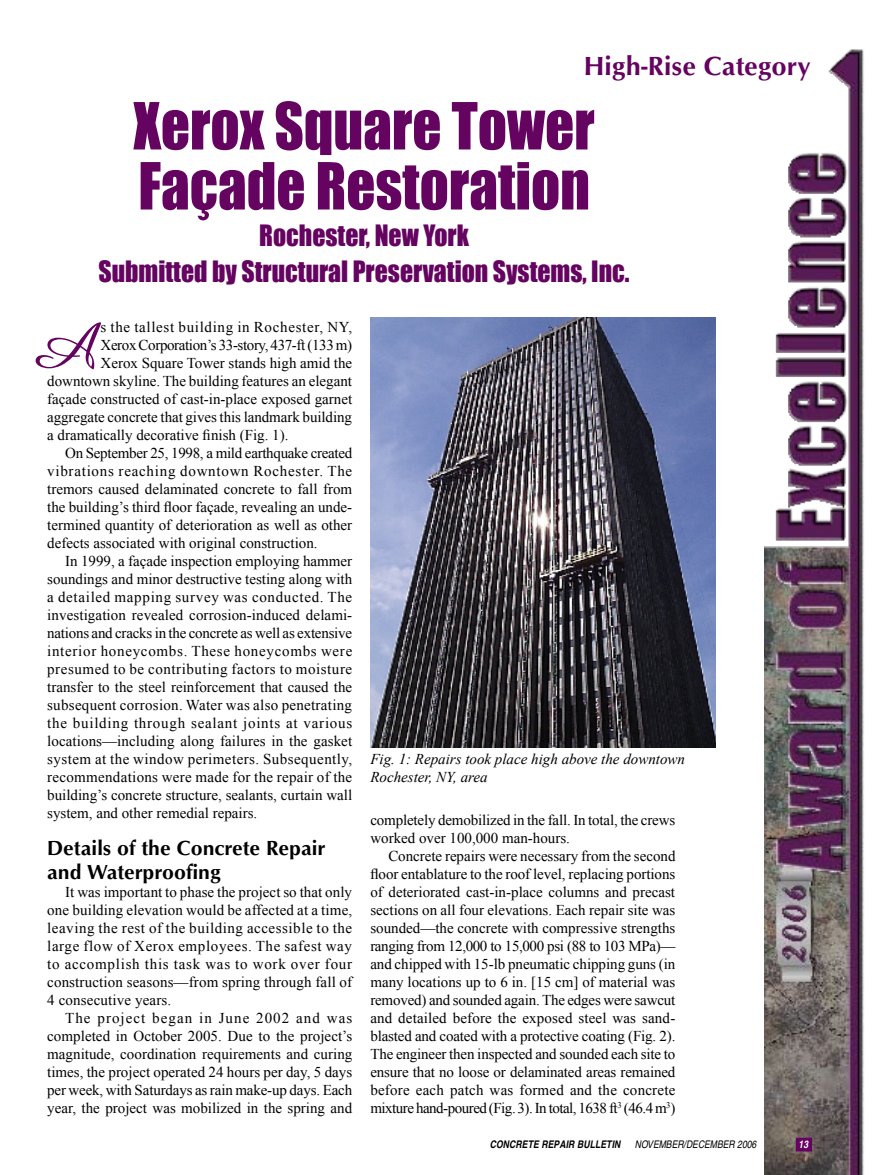
<style>
.page{position:relative;width:878px;height:1175px;background:#fff}
.page>*{position:absolute;margin:0;border:0;box-sizing:border-box;transform-origin:0 0}
.t1{font:66px "Amazone BT";color:#650360}
.t2{font:60px/60px "Impact";color:#650360;scale:.95 1}
.t3{font:27px/36px "Impact";color:#650360;text-align:center;scale:.95 1}
.t4{font:27px "Optimum Bold DTC";color:#650360}
.t5{font:21px/24px "Optimum Bold DTC";color:#000}
.t6{font:15px/18px "Times New Roman";color:#000;text-align:justify}
.t7{font:15px "Times New Roman";letter-spacing:.05em;color:#000}
.t8{font:15px "Times New Roman";letter-spacing:.02em;color:#000}
.t9{font:15px "Times New Roman";letter-spacing:.045em;color:#000}
.t10{font:italic 15px/18px "Times New Roman";color:#000}
.t11{font:15px "Times New Roman";letter-spacing:-.02em;color:#000}
.t12{font:15px "Times New Roman";letter-spacing:.035em;color:#000}
.t13{font:15px "Times New Roman";letter-spacing:.03em;color:#000}
.t14{font:15px "Times New Roman";letter-spacing:-.025em;color:#000}
.t15{font:italic 700 condensed 10.5px "Helvetica";letter-spacing:.01em;color:#000}
.t16{font:italic condensed 10.5px "Helvetica";color:#000}
.t17{font:italic 700 condensed 10.5px "Helvetica";color:#fff}
</style>
<div class="page">
<img style="left:764px;top:49px;width:100px;height:1125px">
<img style="left:370px;top:317px;width:346px;height:431px">
<div style="left:796px;top:1138px;width:15px;height:12px;background:#650360"></div>
<div style="left:795px;top:1137px;width:16px;height:14px;border:1px solid #650360"></div>
<h3 class="t4" style="left:584px;top:50px;width:228px">High-Rise Category</h3>
<h2 class="t2" style="left:133px;top:94px;width:487px">Xerox Square Tower<br>Façade Restoration</h2>
<h3 class="t3" style="left:99px;top:216px;width:560px">Rochester, New York<br>Submitted by Structural Preservation Systems, Inc.</h3>
<p class="t9" style="left:100px;top:317px;width:253px">s the tallest building in Rochester, NY,</p>
<p class="t14" style="left:100px;top:335px;width:253px">Xerox Corporation’s 33-story, 437-ft (133 m)</p>
<p class="t6" style="left:100px;top:354px;width:253px">Xerox Square Tower stands high amid the</p>
<p class="t6" style="left:47px;top:372px;width:306px">downtown skyline. The building features an elegant</p>
<p class="t6" style="left:47px;top:390px;width:306px">façade constructed of cast-in-place exposed garnet</p>
<p class="t6" style="left:47px;top:408px;width:306px">aggregate concrete that gives this landmark building</p>
<p class="t6" style="left:47px;top:426px;width:243px">a dramatically decorative finish (Fig. 1).</p>
<p class="t11" style="left:65px;top:443px;width:288px">On September 25, 1998, a mild earthquake created</p>
<p class="t7" style="left:47px;top:461px;width:306px">vibrations reaching downtown Rochester. The</p>
<p class="t6" style="left:47px;top:480px;width:306px">tremors caused delaminated concrete to fall from</p>
<p class="t6" style="left:47px;top:498px;width:306px">the building’s third floor façade, revealing an unde-</p>
<p class="t6" style="left:47px;top:516px;width:306px">termined quantity of deterioration as well as other</p>
<p class="t6" style="left:47px;top:534px;width:272px">defects associated with original construction.</p>
<p class="t6" style="left:65px;top:552px;width:288px">In 1999, a façade inspection employing hammer</p>
<p class="t6" style="left:47px;top:570px;width:306px">soundings and minor destructive testing along with</p>
<p class="t9" style="left:47px;top:587px;width:306px">a detailed mapping survey was conducted. The</p>
<p class="t6" style="left:47px;top:606px;width:305px">investigation revealed corrosion-induced delami-</p>
<p class="t6" style="left:47px;top:624px;width:306px">nations and cracks in the concrete as well as extensive</p>
<p class="t7" style="left:47px;top:641px;width:306px">interior honeycombs. These honeycombs were</p>
<p class="t12" style="left:47px;top:659px;width:306px">presumed to be contributing factors to moisture</p>
<p class="t6" style="left:47px;top:678px;width:306px">transfer to the steel reinforcement that caused the</p>
<p class="t8" style="left:47px;top:695px;width:306px">subsequent corrosion. Water was also penetrating</p>
<p class="t7" style="left:47px;top:713px;width:306px">the building through sealant joints at various</p>
<p class="t6" style="left:47px;top:732px;width:306px">locations—including along failures in the gasket</p>
<p class="t13" style="left:47px;top:749px;width:306px">system at the window perimeters. Subsequently,</p>
<p class="t8" style="left:47px;top:767px;width:306px">recommendations were made for the repair of the</p>
<p class="t6" style="left:47px;top:786px;width:306px">building’s concrete structure, sealants, curtain wall</p>
<p class="t6" style="left:47px;top:804px;width:211px">system, and other remedial repairs.</p>
<h3 class="t5" style="left:47px;top:835px;width:279px">Details of the Concrete Repair and Waterproofing</h3>
<p class="t6" style="left:47px;top:882px;width:306px;text-indent:18px">It was important to phase the project so that only one building elevation would be affected at a time, leaving the rest of the building accessible to the large flow of Xerox employees. The safest way to accomplish this task was to work over four construction seasons—from spring through fall of 4 consecutive years.</p>
<p class="t6" style="left:47px;top:1008px;width:307px;text-indent:18px">The project began in June 2002 and was completed in October 2005. Due to the project’s magnitude, coordination requirements and curing times, the project operated 24 hours per day, 5 days per week, with Saturdays as rain make-up days. Each year, the project was mobilized in the spring and</p>
<h1 class="t1" style="left:27px;top:309px;width:73px">A</h1>
<p class="t10" style="left:370px;top:750px;width:316px">Fig. 1: Repairs took place high above the downtown<br>Rochester, NY, area</p>
<p class="t6" style="left:370px;top:811px;width:306px">completely demobilized in the fall. In total, the crews worked over 100,000 man-hours.</p>
<p class="t6" style="left:370px;top:847px;width:307px;text-indent:18px">Concrete repairs were necessary from the second floor entablature to the roof level, replacing portions of deteriorated cast-in-place columns and precast sections on all four elevations. Each repair site was sounded—the concrete with compressive strengths ranging from 12,000 to 15,000 psi (88 to 103 MPa)— and chipped with 15-lb pneumatic chipping guns (in many locations up to 6 in. [15 cm] of material was removed) and sounded again. The edges were sawcut and detailed before the exposed steel was sand&shy;blasted and coated with a protective coating (Fig. 2).<br>The engineer then inspected and sounded each site to ensure that no loose or delaminated areas remained before each patch was formed and the concrete mixture hand-poured (Fig. 3). In total, 1638 ft<sup>3</sup> (46.4 m<sup>3</sup>)</p>
<p class="t15" style="left:489px;top:1137px;width:132px">CONCRETE REPAIR BULLETIN</p>
<p class="t16" style="left:635px;top:1137px;width:123px">NOVEMBER/DECEMBER 2006</p>
<p class="t17" style="left:798px;top:1137px;width:11px">13</p>
</div>
